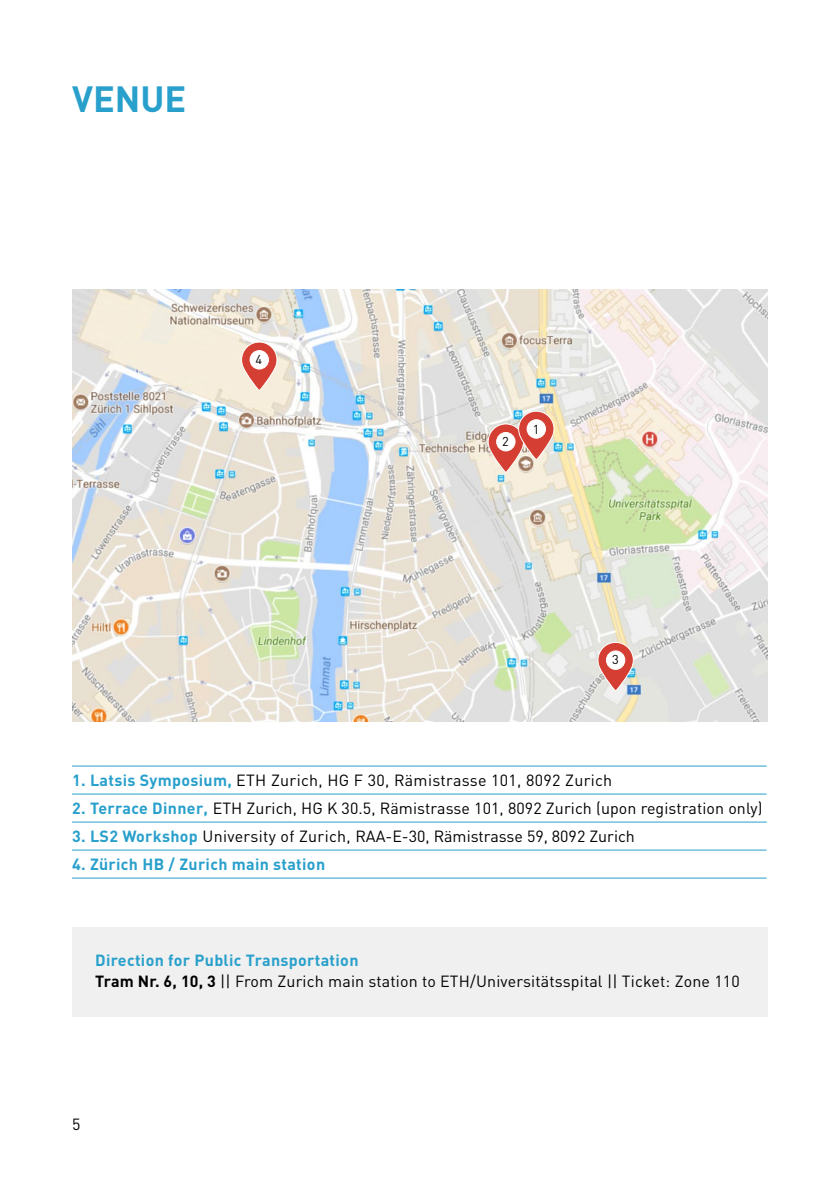
<style>
.page{position:relative;width:840px;height:1191px;background:#fff}
.page>*{position:absolute;margin:0;border:0;box-sizing:border-box;transform-origin:0 0}
.t1{font:700 36px "DIN";color:#28a0cb}
.t2{font:16px/21px "DIN";letter-spacing:.01em;color:#000}
.t3{font:700 16px "DIN";letter-spacing:.02em;color:#28a0cb}
.t4{font:12.8px "DIN";color:#000}
.s1{font-weight:700;color:#28a0cb}
.s2{font-weight:700}
</style>
<div class="page">
<img style="left:72px;top:289px;width:695px;height:432px">
<div style="left:72px;top:926px;width:695px;height:90px;background:#f0f0f0"></div>
<hr style="left:72px;top:765px;width:694px;height:1px;background:#28a0cb">
<hr style="left:72px;top:793px;width:694px;height:1px;background:#28a0cb">
<hr style="left:72px;top:821px;width:694px;height:1px;background:#28a0cb">
<hr style="left:72px;top:849px;width:694px;height:1px;background:#28a0cb">
<hr style="left:72px;top:877px;width:694px;height:1px;background:#28a0cb">
<svg style="left:487px;top:410px;width:67px;height:63px"></svg>
<svg style="left:241px;top:341px;width:36px;height:50px"></svg>
<svg style="left:597px;top:641px;width:36px;height:50px"></svg>
<h1 class="t1" style="left:72px;top:75px;width:116px">VENUE</h1>
<p class="t4" style="left:255px;top:351px;width:8px">4</p>
<p class="t4" style="left:502px;top:433px;width:8px">2</p>
<p class="t4" style="left:532px;top:421px;width:8px">1</p>
<p class="t4" style="left:612px;top:651px;width:8px">3</p>
<p class="t2" style="left:72px;top:769px;width:541px"><span class="s1">1. Latsis Symposium,</span> ETH Zurich, HG F 30, Rämistrasse 101, 8092 Zurich</p>
<p class="t2" style="left:72px;top:797px;width:691px"><span class="s1">2. Terrace Dinner,</span> ETH Zurich, HG K 30.5, Rämistrasse 101, 8092 Zurich (upon registration only)</p>
<p class="t2" style="left:72px;top:825px;width:564px"><span class="s1">3. LS2 Workshop</span> University of Zurich, RAA-E-30, Rämistrasse 59, 8092 Zurich</p>
<p class="t3" style="left:72px;top:853px;width:254px">4. Zürich HB / Zurich main station</p>
<p class="t2" style="left:95px;top:949px;width:645px"><span class="s1">Direction for Public Transportation<br></span><span class="s2">Tram Nr. 6, 10, 3</span> || From Zurich main station to ETH/Universitätsspital || Ticket: Zone 110</p>
<p class="t2" style="left:72px;top:1113px;width:10px">5</p>
</div>
